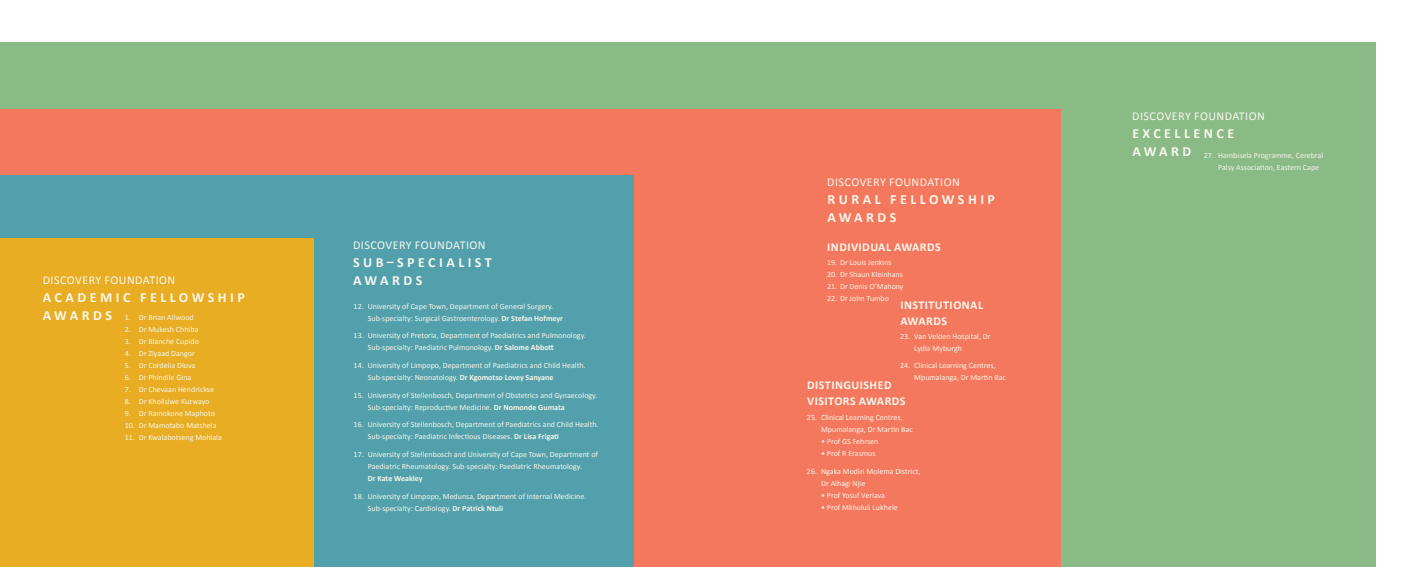
<style>
.page{position:relative;width:1418px;height:567px;background:#fff}
.page>*{position:absolute;margin:0;border:0;box-sizing:border-box;transform-origin:0 0}
.t1{font:700 14px/18px "Calibri";letter-spacing:.25em;color:#f9f7ee}
.t2{font:12px "Calibri";letter-spacing:.04em;color:#f9f7ee}
.t3{font:700 12px/16px "Calibri";letter-spacing:.04em;color:#f9f7ee}
.t4{font:8px/12px "Calibri";color:#f7f5e8}
.t5{font:700 8px "Calibri";letter-spacing:-.005em;color:#f7f5e8}
.s1{font-weight:700}
</style>
<div class="page">
<div style="left:0;top:43px;width:1375px;height:524px;background:#8aba86"></div>
<div style="left:0;top:110px;width:1060px;height:457px;background:#f4785d"></div>
<div style="left:0;top:175px;width:633px;height:392px;background:#53a0ad"></div>
<div style="left:0;top:238px;width:313px;height:329px;background:#e8ad22"></div>
<h2 class="t2" style="left:353px;top:237px;width:134px">DISCOVERY FOUNDATION</h2>
<h1 class="t1" style="left:353px;top:253px;width:140px">SUB–SPECIALIST<br>AWARDS</h1>
<h2 class="t2" style="left:43px;top:272px;width:134px">DISCOVERY FOUNDATION</h2>
<h1 class="t1" style="left:43px;top:288px;width:204px">ACADEMIC FELLOWSHIP<br>AWARDS</h1>
<p class="t4" style="left:368px;top:300px;width:197px;text-indent:-14px">12. University of Cape Town, Department of General Surgery.<br>Sub-specialty: Surgical Gastroenterology. <span class="s1">Dr Stefan Hofmeyr</span></p>
<p class="t4" style="left:368px;top:330px;width:219px;text-indent:-14px">13. University of Pretoria, Department of Paediatrics and Pulmonology.<br>Sub-specialty: Paediatric Pulmonology. <span class="s1">Dr Salome Abbott</span></p>
<p class="t4" style="left:368px;top:359px;width:219px;text-indent:-14px">14. University of Limpopo, Department of Paediatrics and Child Health.<br>Sub-specialty: Neonatology. <span class="s1">Dr Kgomotso Lovey Sanyane</span></p>
<p class="t4" style="left:368px;top:389px;width:231px;text-indent:-14px">15. University of Stellenbosch, Department of Obstetrics and Gynaecology.<br>Sub-specialty: Reproductive Medicine. <span class="s1">Dr Nomonde Gumata</span></p>
<p class="t4" style="left:368px;top:419px;width:232px;text-indent:-14px">16. University of Stellenbosch, Department of Paediatrics and Child Health.<br>Sub-specialty: Paediatric Infectious Diseases. <span class="s1">Dr Lisa Frigati</span></p>
<p class="t4" style="left:353px;top:448px;width:246px;text-align:center">17. University of Stellenbosch and University of Cape Town, Department of<br>Paediatric Rheumatology. Sub-specialty: Paediatric Rheumatology.</p>
<p class="t5" style="left:368px;top:473px;width:56px">Dr Kate Weakley</p>
<p class="t4" style="left:368px;top:490px;width:220px;text-indent:-14px">18. University of Limpopo, Medunsa, Department of Internal Medicine.<br>Sub-specialty: Cardiology. <span class="s1">Dr Patrick Ntuli</span></p>
<p class="t4" style="left:125px;top:311px;width:71px">1. Dr Brian Allwood</p>
<p class="t4" style="left:125px;top:323px;width:75px">2. Dr Mukesh Chhiba</p>
<p class="t4" style="left:125px;top:335px;width:76px">3. Dr Blanche Cupido</p>
<p class="t4" style="left:125px;top:347px;width:72px">4. Dr Ziyaad Dangor</p>
<p class="t4" style="left:125px;top:359px;width:72px">5. Dr Cordelia Dlova</p>
<p class="t4" style="left:125px;top:371px;width:68px">6. Dr Phindile Gina</p>
<p class="t4" style="left:125px;top:383px;width:91px">7. Dr Chevaan Hendrickse</p>
<p class="t4" style="left:125px;top:395px;width:86px">8. Dr Kholisiwe Kuzwayo</p>
<p class="t4" style="left:125px;top:407px;width:92px">9. Dr Ramokone Maphoto</p>
<p class="t4" style="left:125px;top:419px;width:93px">10. Dr Mamotabo Matshela</p>
<p class="t4" style="left:125px;top:431px;width:99px">11. Dr Kwalabotseng Mohlala</p>
<h2 class="t2" style="left:827px;top:174px;width:134px">DISCOVERY FOUNDATION</h2>
<h1 class="t1" style="left:827px;top:190px;width:169px">RURAL FELLOWSHIP<br>AWARDS</h1>
<p class="t4" style="left:827px;top:256px;width:66px">19. Dr Louis Jenkins</p>
<p class="t4" style="left:827px;top:268px;width:77px">20. Dr Shaun Kleinhans</p>
<p class="t4" style="left:827px;top:280px;width:78px">21. Dr Denis O’Mahony</p>
<p class="t4" style="left:827px;top:292px;width:63px">22. Dr John Tumbo</p>
<h2 class="t3" style="left:827px;top:239px;width:115px">INDIVIDUAL AWARDS</h2>
<h2 class="t3" style="left:900px;top:297px;width:84px">INSTITUTIONAL<br>AWARDS</h2>
<p class="t4" style="left:914px;top:330px;width:78px;text-indent:-14px">23. Van Velden Hospital, Dr<br>Lydia Myburgh</p>
<p class="t4" style="left:914px;top:360px;width:93px;text-indent:-14px">24. Clinical Learning Centres,<br>Mpumalanga, Dr Martin Bac</p>
<h2 class="t3" style="left:807px;top:377px;width:100px">DISTINGUISHED<br>VISITORS AWARDS</h2>
<p class="t4" style="left:821px;top:412px;width:93px;text-indent:-14px">25. Clinical Learning Centres,<br>Mpumalanga, Dr Martin Bac</p>
<p class="t4" style="left:821px;top:436px;width:59px">• Prof GS Fehrsen</p>
<p class="t4" style="left:821px;top:448px;width:56px">• Prof R Erasmus</p>
<p class="t4" style="left:821px;top:465px;width:101px;text-indent:-14px">26. Ngaka Modiri Molema District,<br>Dr Alhagi Njie</p>
<p class="t4" style="left:821px;top:489px;width:65px">• Prof Yosuf Veriava</p>
<p class="t4" style="left:821px;top:501px;width:78px">• Prof Mkhululi Lukhele</p>
<h2 class="t2" style="left:1132px;top:109px;width:134px">DISCOVERY FOUNDATION</h2>
<h1 class="t1" style="left:1132px;top:125px;width:103px">EXCELLENCE<br>AWARD</h1>
<p class="t4" style="left:1218px;top:150px;width:107px;text-indent:-14px">27. Hambisela Programme, Cerebral<br>Palsy Association, Eastern Cape</p>
</div>
